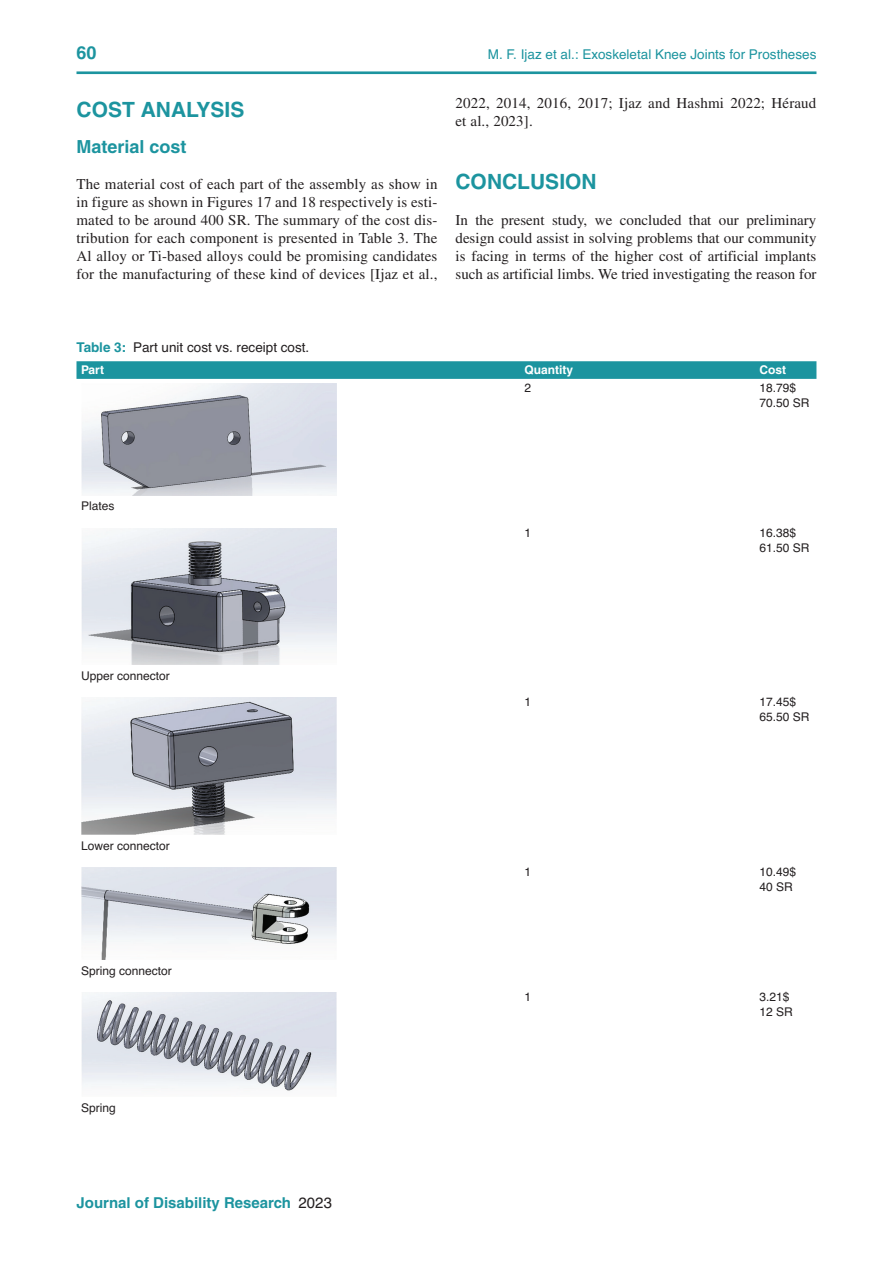
<style>
.page{position:relative;width:893px;height:1263px;background:#fff}
.page>*{position:absolute;margin:0;border:0;box-sizing:border-box;transform-origin:0 0}
.heading1{font:700 21px "Helvetica";color:#1c949f}
.heading2afterheading{font:700 18px "Helvetica";color:#1c949f}
.Body{font:15px/18px "Times";letter-spacing:.01em;color:#231f20;text-align:justify}
.t1{font:700 15px "Helvetica";color:#1c949f}
.t2{font:13.5px "Helvetica";color:#1c949f}
.Table_Caption{font:13.5px "Helvetica";color:#231f20}
.Table_body{font:12px "Helvetica";color:#231f20}
.Table_Header{font:700 12px "Helvetica";color:#fff}
.s1{font-weight:700;color:#1c949f}
.s2{font-weight:400;color:#231f20}
</style>
<div class="page">
<hr style="left:76px;top:71px;width:740px;height:3px;background:#1c949f">
<svg style="left:76px;top:361px;width:740px;height:18px;background:#2096a1"></svg>
<img style="left:81px;top:383px;width:255px;height:112px">
<img style="left:81px;top:528px;width:255px;height:136px">
<img style="left:81px;top:697px;width:255px;height:138px">
<img style="left:81px;top:868px;width:255px;height:91px">
<img style="left:81px;top:992px;width:255px;height:99px">
<p class="heading2afterheading" style="left:76px;top:42px;width:22px">60</p>
<p class="t2" style="left:488px;top:46px;width:330px">M. F. Ijaz et al.: Exoskeletal Knee Joints for Prostheses</p>
<p class="heading1" style="left:76px;top:97px;width:169px">COST ANALYSIS</p>
<p class="heading2afterheading" style="left:76px;top:136px;width:112px">Material cost</p>
<p class="Body" style="left:76px;top:175px;width:362px">The material cost of each part of the assembly as show in in figure as shown in Figures 17 and 18 respectively is esti&shy;mated to be around 400 SR. The summary of the cost dis&shy;tribution for each component is presented in Table 3. The Al alloy or Ti-based alloys could be promising candidates for the manufacturing of these kind of devices [Ijaz et al.,</p>
<p class="Body" style="left:455px;top:94px;width:362px">2022, 2014, 2016, 2017; Ijaz and Hashmi 2022; Héraud et al., 2023].</p>
<p class="heading1" style="left:455px;top:169px;width:143px">CONCLUSION</p>
<p class="Body" style="left:455px;top:211px;width:362px">In the present study, we concluded that our preliminary design could assist in solving problems that our community is facing in terms of the higher cost of artificial implants such as artificial limbs. We tried investigating the reason for</p>
<p class="Table_Caption" style="left:76px;top:339px;width:234px"><span class="s1">Table 3:</span> Part unit cost vs. receipt cost.</p>
<p class="Table_Header" style="left:81px;top:363px;width:25px">Part</p>
<p class="Table_Header" style="left:524px;top:363px;width:50px">Quantity</p>
<p class="Table_Header" style="left:759px;top:363px;width:28px">Cost</p>
<p class="Table_body" style="left:81px;top:498px;width:35px">Plates</p>
<p class="Table_body" style="left:81px;top:668px;width:90px">Upper connector</p>
<p class="Table_body" style="left:81px;top:838px;width:90px">Lower connector</p>
<p class="Table_body" style="left:81px;top:963px;width:92px">Spring connector</p>
<p class="Table_body" style="left:81px;top:1100px;width:36px">Spring</p>
<p class="t1" style="left:76px;top:1194px;width:257px">Journal of Disability Research <span class="s2">2023</span></p>
<p class="Table_body" style="left:524px;top:380px;width:8px">2</p>
<p class="Table_body" style="left:759px;top:380px;width:38px">18.79$</p>
<p class="Table_body" style="left:759px;top:395px;width:52px">70.50 SR</p>
<p class="Table_body" style="left:524px;top:525px;width:8px">1</p>
<p class="Table_body" style="left:759px;top:525px;width:38px">16.38$</p>
<p class="Table_body" style="left:759px;top:540px;width:52px">61.50 SR</p>
<p class="Table_body" style="left:524px;top:694px;width:8px">1</p>
<p class="Table_body" style="left:759px;top:694px;width:38px">17.45$</p>
<p class="Table_body" style="left:759px;top:709px;width:52px">65.50 SR</p>
<p class="Table_body" style="left:524px;top:865px;width:8px">1</p>
<p class="Table_body" style="left:759px;top:865px;width:38px">10.49$</p>
<p class="Table_body" style="left:759px;top:880px;width:35px">40 SR</p>
<p class="Table_body" style="left:524px;top:989px;width:8px">1</p>
<p class="Table_body" style="left:759px;top:989px;width:32px">3.21$</p>
<p class="Table_body" style="left:759px;top:1004px;width:35px">12 SR</p>
</div>
